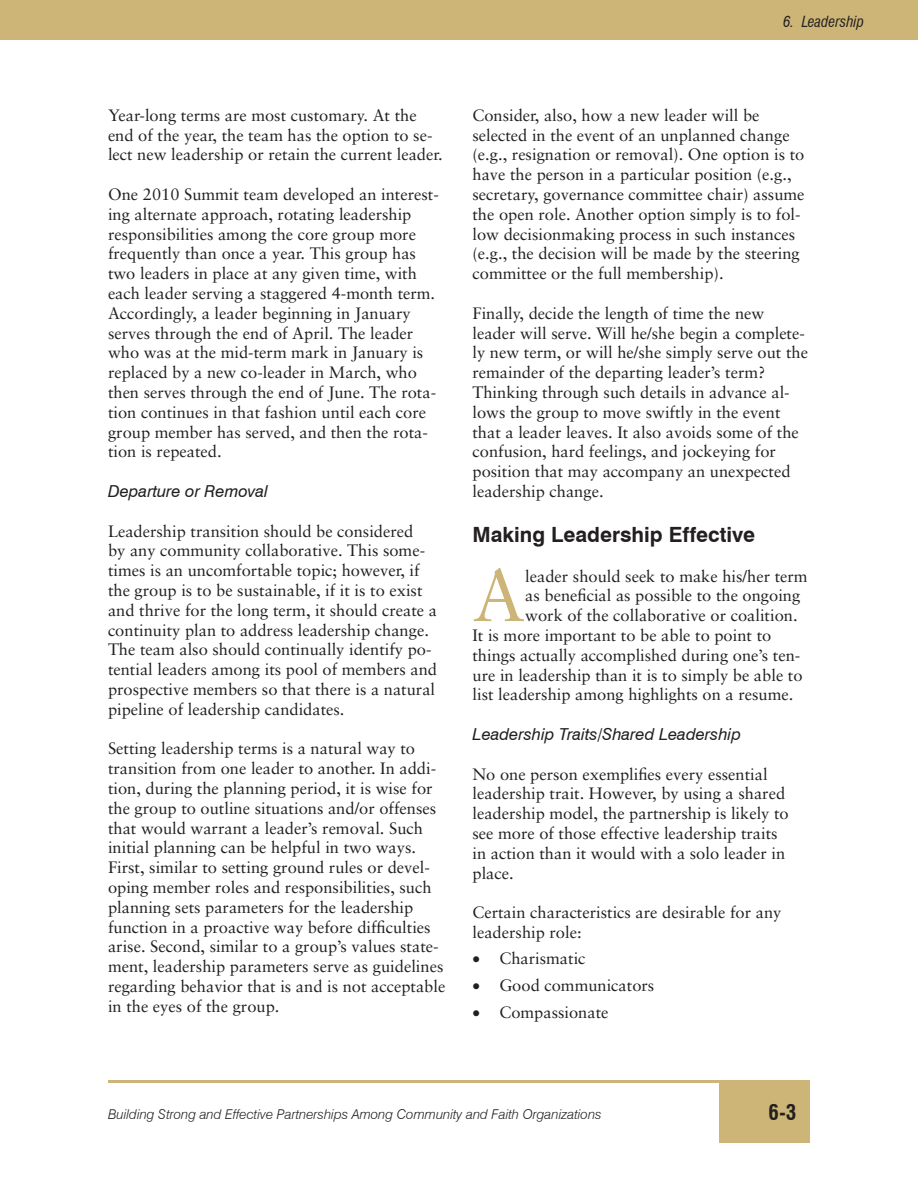
<style>
.page{position:relative;width:918px;height:1188px;background:#fff}
.page>*{position:absolute;margin:0;border:0;box-sizing:border-box;transform-origin:0 0}
.t1{font:73.2px "Sabon";color:#ccb576}
.t2{font:700 21px "Swiss 721 BT";color:#231f20}
.t3{font:700 condensed 21px "Swiss 721 BT";color:#231f20}
.t4{font:16.5px/19.8px "Sabon";color:#231f20}
.t5{font:italic 16.5px "Swiss 721 BT";color:#231f20}
.t6{font:italic condensed 15px "Swiss 721 BT";color:#231f20}
.t7{font:italic 300 13.5px "Swiss 721 BT";color:#231f20}
</style>
<div class="page">
<div style="left:0;top:0;width:918px;height:40px;background:#ccb576"></div>
<hr style="left:108px;top:1080px;width:702px;height:3px;background:#ccb576">
<div style="left:719px;top:1080px;width:91px;height:63px;background:#ccb576"></div>
<p class="t6" style="left:783px;top:13px;width:82px">6. Leadership</p>
<p class="t4" style="left:108px;top:105px;width:336px">Year-long terms are most customary. At the end of the year, the team has the option to se&shy;lect new leadership or retain the current leader.</p>
<p class="t4" style="left:108px;top:184px;width:332px">One 2010 Summit team developed an interest&shy;ing alternate approach, rotating leadership responsibilities among the core group more frequently than once a year. This group has two leaders in place at any given time, with each leader serving a staggered 4-month term.<br>Accordingly, a leader beginning in January serves through the end of April. The leader who was at the mid-term mark in January is replaced by a new co-leader in March, who then serves through the end of June. The rota&shy;tion continues in that fashion until each core group member has served, and then the rota&shy;tion is repeated.</p>
<p class="t5" style="left:108px;top:481px;width:161px">Departure or Removal</p>
<p class="t4" style="left:108px;top:521px;width:331px">Leadership transition should be considered<br>by any community collaborative. This some&shy;times is an uncomfortable topic; however, if the group is to be sustainable, if it is to exist and thrive for the long term, it should create a continuity plan to address leadership change.<br>The team also should continually identify po&shy;tential leaders among its pool of members and prospective members so that there is a natural pipeline of leadership candidates.</p>
<p class="t4" style="left:108px;top:739px;width:339px">Setting leadership terms is a natural way to transition from one leader to another. In addi&shy;tion, during the planning period, it is wise for the group to outline situations and/or offenses that would warrant a leader’s removal. Such initial planning can be helpful in two ways.<br>First, similar to setting ground rules or devel&shy;oping member roles and responsibilities, such planning sets parameters for the leadership function in a proactive way before difficulties arise. Second, similar to a group’s values state&shy;ment, leadership parameters serve as guidelines regarding behavior that is and is not acceptable in the eyes of the group.</p>
<p class="t4" style="left:473px;top:105px;width:334px">Consider, also, how a new leader will be selected in the event of an unplanned change (e.g., resignation or removal). One option is to have the person in a particular position (e.g., secretary, governance committee chair) assume the open role. Another option simply is to fol&shy;low decisionmaking process in such instances (e.g., the decision will be made by the steering committee or the full membership).</p>
<p class="t4" style="left:473px;top:303px;width:337px">Finally, decide the length of time the new leader will serve. Will he/she begin a complete&shy;ly new term, or will he/she simply serve out the remainder of the departing leader’s term?<br>Thinking through such details in advance al&shy;lows the group to move swiftly in the event that a leader leaves. It also avoids some of the confusion, hard feelings, and jockeying for position that may accompany an unexpected leadership change.</p>
<h3 class="t2" style="left:472px;top:522px;width:284px">Making Leadership Effective</h3>
<p class="t1" style="left:472px;top:552px;width:54px">A</p>
<p class="t4" style="left:525px;top:566px;width:284px">leader should seek to make his/her term</p>
<p class="t4" style="left:525px;top:586px;width:277px">as beneficial as possible to the ongoing</p>
<p class="t4" style="left:525px;top:605px;width:274px">work of the collaborative or coalition.</p>
<p class="t4" style="left:473px;top:625px;width:300px">It is more important to be able to point to</p>
<p class="t4" style="left:473px;top:645px;width:329px">things actually accomplished during one’s ten-</p>
<p class="t4" style="left:473px;top:665px;width:332px">ure in leadership than it is to simply be able to</p>
<p class="t4" style="left:473px;top:685px;width:322px">list leadership among highlights on a resume.</p>
<p class="t5" style="left:473px;top:724px;width:270px">Leadership Traits/Shared Leadership</p>
<p class="t4" style="left:473px;top:764px;width:318px">No one person exemplifies every essential leadership trait. However, by using a shared leadership model, the partnership is likely to see more of those effective leadership traits in action than it would with a solo leader in place.</p>
<p class="t4" style="left:473px;top:902px;width:310px">Certain characteristics are desirable for any leadership role:</p>
<p class="t4" style="left:473px;top:949px;width:115px">• Charismatic</p>
<p class="t4" style="left:473px;top:975px;width:183px">• Good communicators</p>
<p class="t4" style="left:473px;top:1002px;width:138px">• Compassionate</p>
<p class="t7" style="left:108px;top:1106px;width:495px">Building Strong and Effective Partnerships Among Community and Faith Organizations</p>
<p class="t3" style="left:769px;top:1100px;width:29px">6-3</p>
</div>
